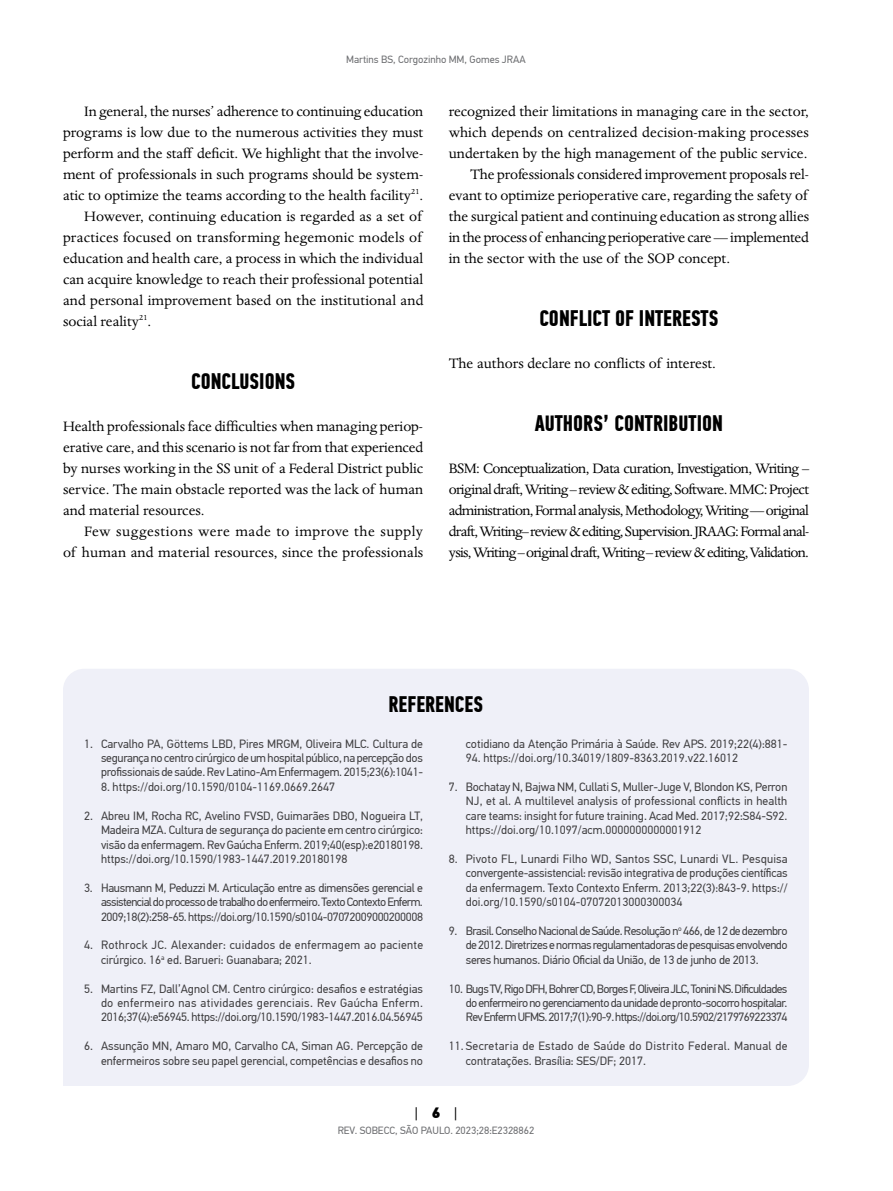
<style>
.page{position:relative;width:893px;height:1191px;background:#fff}
.page>*{position:absolute;margin:0;border:0;box-sizing:border-box;transform-origin:0 0}
.t1{font:700 22.5px "PF Din Text Comp Pro";color:#000}
.t2{font:15.75px/21px "Dante MT Std";color:#000;text-align:justify}
.t3{font:15.75px "Dante MT Std";letter-spacing:-.02em;color:#000}
.t4{font:15px "PF Din Text Pro";color:#000}
.t5{font:12px/14.4px "PF Din Text Pro";color:#414042;text-align:justify}
.t6{font:12px/14.4px "PF Din Text Pro";letter-spacing:.025em;color:#414042}
.t7{font:12px/14.4px "PF Din Text Pro";letter-spacing:.03em;color:#414042}
.t8{font:10.5px "PF Din Text Pro";color:#6d6e71}
.s1{font-weight:900}
</style>
<div class="page">
<div style="left:63px;top:669px;width:746px;height:417px;background:#eff0f8"></div>
<p class="t8" style="left:346px;top:53px;width:181px">Martins BS, Corgozinho MM, Gomes JRAA</p>
<h2 class="t2" style="left:84px;top:100px;width:340px">In general, the nurses’ adherence to continuing education</h2>
<h2 class="t2" style="left:63px;top:121px;width:362px">programs is low due to the numerous activities they must</h2>
<h2 class="t2" style="left:63px;top:142px;width:362px">perform and the staff deficit. We highlight that the involve-</h2>
<h2 class="t2" style="left:63px;top:163px;width:362px">ment of professionals in such programs should be system-</h2>
<h2 class="t2" style="left:63px;top:184px;width:362px">atic to optimize the teams according to the health facility<sup>21</sup>.</h2>
<h2 class="t2" style="left:84px;top:205px;width:339px">However, continuing education is regarded as a set of</h2>
<h2 class="t2" style="left:63px;top:226px;width:360px">practices focused on transforming hegemonic models of</h2>
<h2 class="t2" style="left:63px;top:247px;width:362px">education and health care, a process in which the individual</h2>
<h2 class="t2" style="left:63px;top:268px;width:362px">can acquire knowledge to reach their professional potential</h2>
<h2 class="t2" style="left:63px;top:289px;width:362px">and personal improvement based on the institutional and</h2>
<h2 class="t2" style="left:63px;top:310px;width:90px">social reality<sup>21</sup>.</h2>
<h2 class="t2" style="left:449px;top:100px;width:362px">recognized their limitations in managing care in the sector,</h2>
<h2 class="t2" style="left:449px;top:121px;width:362px">which depends on centralized decision-making processes</h2>
<h2 class="t2" style="left:449px;top:142px;width:360px">undertaken by the high management of the public service.</h2>
<h2 class="t2" style="left:470px;top:163px;width:340px">The professionals considered improvement proposals rel-</h2>
<h2 class="t2" style="left:449px;top:184px;width:360px">evant to optimize perioperative care, regarding the safety of</h2>
<h2 class="t2" style="left:449px;top:205px;width:362px">the surgical patient and continuing education as strong allies</h2>
<h2 class="t3" style="left:449px;top:227px;width:362px">in the process of enhancing perioperative care — implemented</h2>
<h2 class="t2" style="left:449px;top:247px;width:283px">in the sector with the use of the SOP concept.</h2>
<h1 class="t1" style="left:539px;top:304px;width:180px">CONFLICT OF INTERESTS</h1>
<h2 class="t2" style="left:449px;top:352px;width:269px">The authors declare no conflicts of interest.</h2>
<h1 class="t1" style="left:191px;top:367px;width:106px">CONCLUSIONS</h1>
<p class="t2" style="left:63px;top:415px;width:362px">Health professionals face difficulties when managing periop&shy;erative care, and this scenario is not far from that experienced by nurses working in the SS unit of a Federal District public service. The main obstacle reported was the lack of human and material resources.</p>
<h2 class="t2" style="left:63px;top:520px;width:362px;text-align:right">Few suggestions were made to improve the supply<br>of human and material resources, since the professionals</h2>
<h1 class="t1" style="left:535px;top:409px;width:190px">AUTHORS’ CONTRIBUTION</h1>
<p class="t2" style="left:449px;top:457px;width:362px">BSM: Conceptualization, Data curation, Investigation, Writing – original draft, Writing – review &amp; editing, Software. MMC: Project administration, Formal analysis, Methodology, Writing — original draft, Writing– review &amp; editing, Supervision. JRAAG: Formal anal&shy;ysis, Writing – original draft, Writing – review &amp; editing, Validation.</p>
<h1 class="t1" style="left:389px;top:691px;width:96px">REFERENCES</h1>
<p class="t5" style="left:101px;top:736px;width:324px;text-indent:-17px">1. Carvalho PA, Göttems LBD, Pires MRGM, Oliveira MLC. Cultura de segurança no centro cirúrgico de um hospital público, na percepção dos profissionais de saúde. Rev Latino-Am Enfermagem. 2015;23(6):1041-</p>
<p class="t5" style="left:101px;top:779px;width:236px">8. https://doi.org/10.1590/0104-1169.0669.2647</p>
<p class="t5" style="left:101px;top:808px;width:324px;text-indent:-17px">2. Abreu IM, Rocha RC, Avelino FVSD, Guimarães DBO, Nogueira LT, Madeira MZA. Cultura de segurança do paciente em centro cirúrgico: visão da enfermagem. Rev Gaúcha Enferm. 2019;40(esp):e20180198. https://doi.org/10.1590/1983-1447.2019.20180198</p>
<p class="t5" style="left:101px;top:880px;width:324px;text-indent:-17px">3. Hausmann M, Peduzzi M. Articulação entre as dimensões gerencial e assistencial do processo de trabalho do enfermeiro. Texto Contexto Enferm.<br>2009;18(2):258-65. https://doi.org/10.1590/s0104-07072009000200008</p>
<p class="t6" style="left:101px;top:938px;width:324px;text-indent:-17px">4. Rothrock JC. Alexander: cuidados de enfermagem ao paciente cirúrgico. 16<sup>a</sup> ed. Barueri: Guanabara; 2021.</p>
<p class="t5" style="left:101px;top:981px;width:323px;text-indent:-17px">5. Martins FZ, Dall’Agnol CM. Centro cirúrgico: desafios e estratégias do enfermeiro nas atividades gerenciais. Rev Gaúcha Enferm.<br>2016;37(4):e56945. https://doi.org/10.1590/1983-1447.2016.04.56945</p>
<p class="t5" style="left:84px;top:1039px;width:340px;text-align:right">6. Assunção MN, Amaro MO, Carvalho CA, Siman AG. Percepção de enfermeiros sobre seu papel gerencial, competências e desafios no</p>
<p class="t5" style="left:466px;top:736px;width:323px">cotidiano da Atenção Primária à Saúde. Rev APS. 2019;22(4):881-</p>
<p class="t5" style="left:466px;top:751px;width:274px">94. https://doi.org/10.34019/1809-8363.2019.v22.16012</p>
<p class="t5" style="left:466px;top:779px;width:323px;text-indent:-17px">7. Bochatay N, Bajwa NM, Cullati S, Muller-Juge V, Blondon KS, Perron NJ, et al. A multilevel analysis of professional conflicts in health care teams: insight for future training. Acad Med. 2017;92:S84-S92. https://doi.org/10.1097/acm.0000000000001912</p>
<p class="t5" style="left:466px;top:851px;width:323px;text-indent:-17px">8. Pivoto FL, Lunardi Filho WD, Santos SSC, Lunardi VL. Pesquisa convergente-assistencial: revisão integrativa de produções científicas da enfermagem. Texto Contexto Enferm. 2013;22(3):843-9. https:// doi.org/10.1590/s0104-07072013000300034</p>
<p class="t5" style="left:466px;top:923px;width:323px;text-indent:-17px">9. Brasil. Conselho Nacional de Saúde. Resolução n<sup>o</sup> 466, de 12 de dezembro de 2012. Diretrizes e normas regulamentadoras de pesquisas envolvendo seres humanos. Diário Oficial da União, de 13 de junho de 2013.</p>
<p class="t5" style="left:466px;top:981px;width:323px;text-indent:-17px">10. Bugs TV, Rigo DFH, Bohrer CD, Borges F, Oliveira JLC, Tonini NS. Dificuldades do enfermeiro no gerenciamento da unidade de pronto-socorro hospitalar.<br>Rev Enferm UFMS. 2017;7(1):90-9. https://doi.org/10.5902/2179769223374</p>
<p class="t7" style="left:466px;top:1039px;width:323px;text-indent:-17px">11. Secretaria de Estado de Saúde do Distrito Federal. Manual de contratações. Brasília: SES/DF; 2017.</p>
<p class="t4" style="left:415px;top:1103px;width:44px">| <span class="s1">6</span> |</p>
<p class="t8" style="left:338px;top:1124px;width:198px">REV. SOBECC, SÃO PAULO. 2023;28:E2328862</p>
</div>
